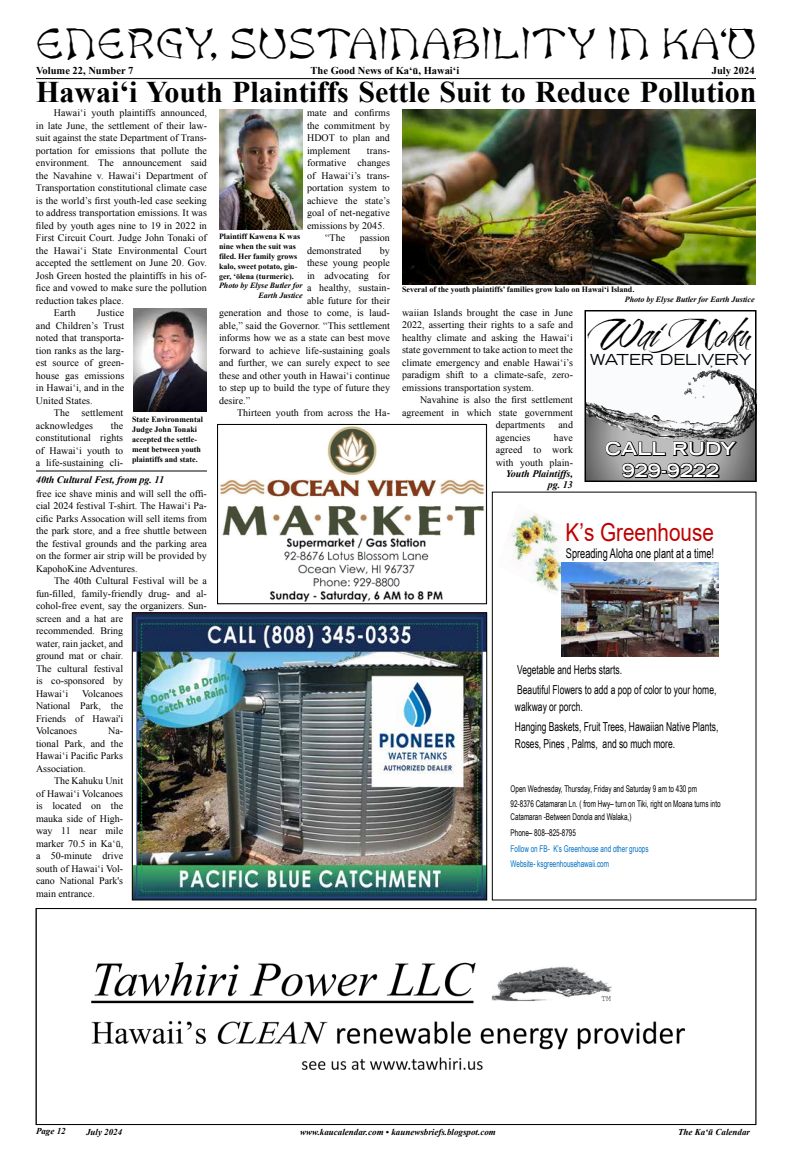
<style>
.page{position:relative;width:792px;height:1152px;background:#fff}
.page>*{position:absolute;margin:0;border:0;box-sizing:border-box;transform-origin:0 0}
.t1{font:44.6px "Cherish Font";color:#000}
.t2{font:43.1px "Bamboo Normal";letter-spacing:.04em;color:#000;scale:.94 1}
.t3{font:700 30px "Times New Roman";color:#000}
.t4{font:24.7px "Arial";color:#c00000;scale:.84 1}
.t5{font:700 expanded 18.1px/21.7px "Trade Gothic LH";color:#fff;text-align:center}
.t6{font:expanded 15.2px "Trade Gothic LH";color:#000}
.t7{font:13.4px "Arial Narrow";color:#000;scale:.84 1}
.t8{font:12.4px/20px "Arial Narrow";color:#000;scale:.84 1}
.t9{font:700 10.5px "Times New Roman";color:#000}
.t10{font:10px/12.5px "Times New Roman";letter-spacing:.005em;color:#000;text-align:justify}
.t11{font:italic 700 10px/11px "Times New Roman";color:#000;text-align:right}
.t12{font:9.3px/15.7px "Arial Narrow";color:#000;scale:.84 1}
.t13{font:9.3px/15.8px "Arial Narrow";color:#0070c0;scale:.84 1}
.t14{font:italic 700 9px "Times New Roman";color:#000}
.t15{font:700 8px/10px "Times New Roman";color:#000}
.t16{font:italic 700 8px/9.6px "Times New Roman";color:#000;text-align:right}
</style>
<div class="page">
<hr style="left:36px;top:78px;width:720px;height:1px;background:#000">
<svg style="left:730px;top:29px;width:20px;height:1px"></svg>
<img style="left:91px;top:962px;width:595px;height:108px">
<div style="left:36px;top:908px;width:720px;height:217px;border:1px solid #000"></div>
<img style="left:509px;top:511px;width:52px;height:83px">
<img style="left:561px;top:562px;width:157px;height:94px">
<div style="left:492px;top:492px;width:264px;height:408px;border:1px solid #000"></div>
<img style="left:134px;top:615px;width:351px;height:283px">
<div style="left:132px;top:613px;width:355px;height:287px;border:1px solid #000"></div>
<img style="left:220px;top:426px;width:264px;height:176px">
<div style="left:217px;top:424px;width:270px;height:180px;border:1px solid #000"></div>
<img style="left:587px;top:365px;width:167px;height:115px">
<svg style="left:606px;top:442px;width:131px;height:36px"></svg>
<svg style="left:605px;top:441px;width:61px;height:15px"></svg>
<svg style="left:673px;top:441px;width:64px;height:15px"></svg>
<svg style="left:622px;top:462px;width:97px;height:16px;background:#3f3f3f"></svg>
<div style="left:585px;top:310px;width:171px;height:172px;border:1px solid #000"></div>
<img style="left:133px;top:308px;width:74px;height:103px">
<img style="left:219px;top:109px;width:84px;height:120px">
<img style="left:402px;top:109px;width:354px;height:176px">
<hr style="left:36px;top:470px;width:171px;height:2px;background:#000">
<h2 class="t2" style="left:36px;top:21px;width:767px">ENERGY, SUSTAINABILITY IN KA‘U</h2>
<p class="t9" style="left:36px;top:63px;width:99px">Volume 22, Number 7</p>
<p class="t9" style="left:311px;top:63px;width:150px">The Good News of Ka‘ū, Hawai‘i</p>
<p class="t9" style="left:712px;top:63px;width:44px">July 2024</p>
<h3 class="t3" style="left:36px;top:72px;width:722px">Hawai‘i Youth Plaintiffs Settle Suit to Reduce Pollution</h3>
<p class="t10" style="left:54px;top:107px;width:155px">Hawai‘i youth plaintiffs announced,</p>
<p class="t10" style="left:36px;top:119px;width:173px">in late June, the settlement of their law-</p>
<p class="t10" style="left:36px;top:132px;width:173px">suit against the state Department of Trans-</p>
<p class="t10" style="left:36px;top:144px;width:173px">portation for emissions that pollute the</p>
<p class="t10" style="left:36px;top:157px;width:173px">environment. The announcement said</p>
<p class="t10" style="left:36px;top:169px;width:173px">the Navahine v. Hawai‘i Department of</p>
<p class="t10" style="left:36px;top:182px;width:173px">Transportation constitutional climate case</p>
<p class="t10" style="left:36px;top:194px;width:173px">is the world’s first youth-led case seeking</p>
<p class="t10" style="left:36px;top:207px;width:173px">to address transportation emissions. It was</p>
<p class="t10" style="left:36px;top:219px;width:173px">filed by youth ages nine to 19 in 2022 in</p>
<p class="t10" style="left:36px;top:232px;width:173px">First Circuit Court. Judge John Tonaki of</p>
<p class="t10" style="left:36px;top:244px;width:173px">the Hawai‘i State Environmental Court</p>
<p class="t10" style="left:36px;top:257px;width:173px">accepted the settlement on June 20. Gov.</p>
<p class="t10" style="left:36px;top:269px;width:173px">Josh Green hosted the plaintiffs in his of-</p>
<p class="t10" style="left:36px;top:282px;width:173px">fice and vowed to make sure the pollution</p>
<p class="t10" style="left:36px;top:294px;width:89px">reduction takes place.</p>
<p class="t10" style="left:54px;top:307px;width:23px">Earth</p>
<p class="t10" style="left:36px;top:307px;width:90px;text-indent:61px">Justice and Children’s Trust noted that transporta&shy;tion ranks as the larg&shy;est source of green&shy;house gas emissions in Hawai‘i, and in the United States.</p>
<p class="t10" style="left:36px;top:407px;width:89px;text-indent:18px">The settlement acknowledges</p>
<p class="t15" style="left:132px;top:414px;width:72px">State Environmental<br>Judge John Tonaki accepted the settle&shy;ment between youth plaintiffs and state.</p>
<p class="t10" style="left:36px;top:419px;width:89px;text-indent:75px">the constitutional rights of Hawai‘i youth to a life-sustaining cli-</p>
<p class="t11" style="left:36px;top:474px;width:130px">40th Cultural Fest, from pg. 11</p>
<p class="t10" style="left:36px;top:487px;width:172px">free ice shave minis and will sell the offi&shy;cial 2024 festival T-shirt. The Hawaiʻi Pa&shy;cific Parks Assocation will sell items from the park store, and a free shuttle between the festival grounds and the parking area on the former air strip will be provided by KapohoKine Adventures.</p>
<p class="t10" style="left:36px;top:575px;width:172px;text-align:left;text-indent:18px">The 40th Cultural Festival will be a fun-filled, family-friendly drug- and al&shy;cohol-free event, say the organizers. Sun&shy;screen and a hat are<br>recommended. Bring<br>water, rain jacket, and<br>ground mat or chair.<br>The cultural festival<br>is co-sponsored by<br>Hawai‘i</p>
<p class="t10" style="left:36px;top:687px;width:89px;text-indent:46px">Volcanoes National Park, the Friends of Hawai'i Volcanoes</p>
<p class="t10" style="left:36px;top:725px;width:89px;text-indent:72px">Na&shy;tional Park, and the Hawai‘i Pacific Parks Association.</p>
<p class="t10" style="left:36px;top:775px;width:89px;text-indent:18px">The Kahuku Unit of Hawai‘i Volcanoes is located on the mauka side of High&shy;way 11 near mile marker 70.5 in Kaʻū, a 50-minute drive south of Hawai‘i Vol&shy;cano National Park's main entrance.</p>
<p class="t10" style="left:307px;top:107px;width:84px">mate and confirms the commitment by HDOT to plan and implement</p>
<p class="t10" style="left:367px;top:144px;width:25px">trans-</p>
<p class="t10" style="left:307px;top:157px;width:84px">formative changes</p>
<p class="t10" style="left:307px;top:169px;width:84px">of Hawai‘i’s trans-</p>
<p class="t10" style="left:307px;top:182px;width:84px">portation system to</p>
<p class="t10" style="left:307px;top:194px;width:84px">achieve the state’s</p>
<p class="t10" style="left:307px;top:207px;width:84px">goal of net-negative</p>
<p class="t10" style="left:307px;top:219px;width:79px">emissions by 2045.</p>
<p class="t10" style="left:325px;top:232px;width:22px">“The</p>
<p class="t15" style="left:219px;top:231px;width:83px">Plaintiff Kawena K was nine when the suit was filed. Her family grows kalo, sweet potato, gin&shy;ger, ʻōlena (turmeric).</p>
<p class="t16" style="left:219px;top:281px;width:85px">Photo by Elyse Butler for<br>Earth Justice</p>
<p class="t10" style="left:307px;top:232px;width:84px;text-indent:53px">passion demonstrated</p>
<p class="t10" style="left:380px;top:244px;width:12px">by</p>
<p class="t10" style="left:307px;top:257px;width:84px">these young people</p>
<p class="t10" style="left:307px;top:269px;width:84px">in advocating for</p>
<p class="t10" style="left:307px;top:282px;width:84px">a healthy, sustain-</p>
<p class="t10" style="left:307px;top:294px;width:84px">able future for their</p>
<p class="t10" style="left:219px;top:307px;width:172px">generation and those to come, is laud-</p>
<p class="t10" style="left:219px;top:319px;width:173px">able,” said the Governor. “This settlement</p>
<p class="t10" style="left:219px;top:332px;width:172px">informs how we as a state can best move</p>
<p class="t10" style="left:219px;top:344px;width:173px">forward to achieve life-sustaining goals</p>
<p class="t10" style="left:219px;top:357px;width:173px">and further, we can surely expect to see</p>
<p class="t10" style="left:219px;top:369px;width:173px">these and other youth in Hawai‘i continue</p>
<p class="t10" style="left:219px;top:382px;width:173px">to step up to build the type of future they</p>
<p class="t10" style="left:219px;top:394px;width:33px">desire.”</p>
<p class="t10" style="left:237px;top:407px;width:155px">Thirteen youth from across the Ha-</p>
<p class="t15" style="left:402px;top:284px;width:234px">Several of the youth plaintiffs’ families grow kalo on Hawai‘i Island.</p>
<p class="t16" style="left:625px;top:294px;width:131px">Photo by Elyse Butler for Earth Justice</p>
<p class="t10" style="left:402px;top:306px;width:173px">waiian Islands brought the case in June 2022, asserting their rights to a safe and healthy climate and asking the Hawai‘i state government to take action to meet the climate emergency and enable Hawai‘i’s paradigm shift to a climate-safe, zero&shy;emissions transportation system.</p>
<p class="t10" style="left:420px;top:394px;width:155px">Navahine is also the first settlement</p>
<p class="t10" style="left:402px;top:406px;width:173px">agreement in which state government</p>
<p class="t10" style="left:496px;top:419px;width:51px">departments</p>
<p class="t10" style="left:558px;top:419px;width:16px">and</p>
<p class="t10" style="left:496px;top:431px;width:36px">agencies</p>
<p class="t10" style="left:496px;top:431px;width:79px;text-indent:58px">have agreed to work with youth plain-</p>
<p class="t11" style="left:506px;top:468px;width:69px">Youth Plaintiffs, pg. 13</p>
<h1 class="t1" style="left:589px;top:310px;width:163px">Wai Moku</h1>
<h3 class="t6" style="left:590px;top:350px;width:163px">WATER DELIVERY</h3>
<h3 class="t5" style="left:605px;top:437px;width:132px">CALL RUDY<br>929-9222</h3>
<h3 class="t4" style="left:566px;top:515px;width:178px">K’s Greenhouse</h3>
<h3 class="t7" style="left:566px;top:543px;width:178px">Spreading Aloha one plant at a time!</h3>
<p class="t8" style="left:517px;top:659px;width:239px">Vegetable and Herbs starts.<br>Beautiful Flowers to add a pop of color to your home,</p>
<p class="t8" style="left:515px;top:696px;width:244px">walkway or porch.<br>Hanging Baskets, Fruit Trees, Hawaiian Native Plants,</p>
<p class="t8" style="left:515px;top:733px;width:192px">Roses, Pines , Palms, and so much more.</p>
<p class="t12" style="left:511px;top:780px;width:252px">Open Wednesday, Thursday, Friday and Saturday 9 am to 430 pm<br>92-8376 Catamaran Ln. ( from Hwy– turn on Tiki, right on Moana turns into</p>
<p class="t12" style="left:511px;top:808px;width:145px">Catamaran -Between Donola and Walaka,)<br>Phone– 808--825-8795</p>
<p class="t13" style="left:511px;top:840px;width:166px">Follow on FB- K’s Greenhouse and other gruops<br>Website- ksgreenhousehawaii.com</p>
<p class="t14" style="left:36px;top:1125px;width:31px">Page 12</p>
<p class="t14" style="left:86px;top:1126px;width:38px">July 2024</p>
<p class="t14" style="left:300px;top:1126px;width:197px">www.kaucalendar.com • kaunewsbriefs.blogspot.com</p>
<p class="t14" style="left:678px;top:1126px;width:74px">The Ka‘ū Calendar</p>
</div>
